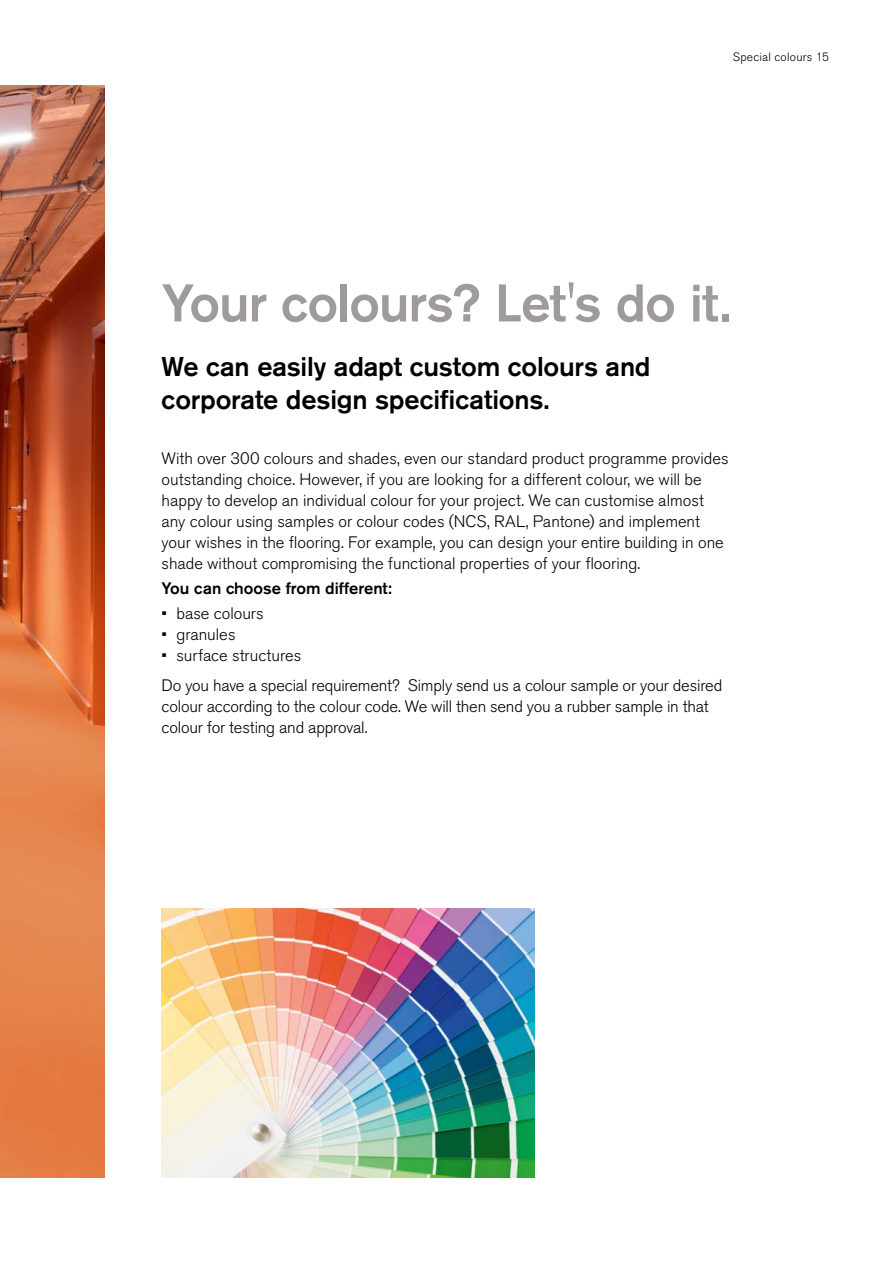
<style>
.page{position:relative;width:893px;height:1263px;background:#fff}
.page>*{position:absolute;margin:0;border:0;box-sizing:border-box;transform-origin:0 0}
.t1{font:500 52.5px "Akzidenz Grotesk Pro";letter-spacing:-.02em;color:#9f9a9b}
.t2{font:500 27px/33px "Akzidenz Grotesk Pro";letter-spacing:-.01em;color:#000}
.t3{font:300 16.5px/21px "Akzidenz Grotesk Pro";letter-spacing:-.005em;color:#000}
.t4{font:500 16.5px "Akzidenz Grotesk Pro";color:#000}
.t5{font:300 12px "Akzidenz Grotesk Pro";letter-spacing:.025em;color:#000}
</style>
<div class="page">
<img style="left:0;top:85px;width:104px;height:1093px">
<img style="left:162px;top:908px;width:372px;height:270px">
<p class="t5" style="left:733px;top:49px;width:98px">Special colours 15</p>
<h1 class="t1" style="left:162px;top:269px;width:571px">Your colours? Let's do it.</h1>
<h2 class="t2" style="left:162px;top:349px;width:491px">We can easily adapt custom colours and corporate design specifications.</h2>
<p class="t3" style="left:162px;top:447px;width:569px">With over 300 colours and shades, even our standard product programme provides outstanding choice. However, if you are looking for a different colour, we will be happy to develop an individual colour for your project. We can customise almost any colour using samples or colour codes (NCS, RAL, Pantone) and implement your wishes in the flooring. For example, you can design your entire building in one shade without compromising the functional properties of your flooring.</p>
<p class="t4" style="left:162px;top:577px;width:232px">You can choose from different:</p>
<p class="t3" style="left:162px;top:603px;width:104px">• base colours</p>
<p class="t3" style="left:162px;top:624px;width:75px">• granules</p>
<p class="t3" style="left:162px;top:641px;width:562px;line-height:29.5px">• surface structures<br>Do you have a special requirement? Simply send us a colour sample or your desired</p>
<p class="t3" style="left:162px;top:695px;width:548px">colour according to the colour code. We will then send you a rubber sample in that colour for testing and approval.</p>
</div>
